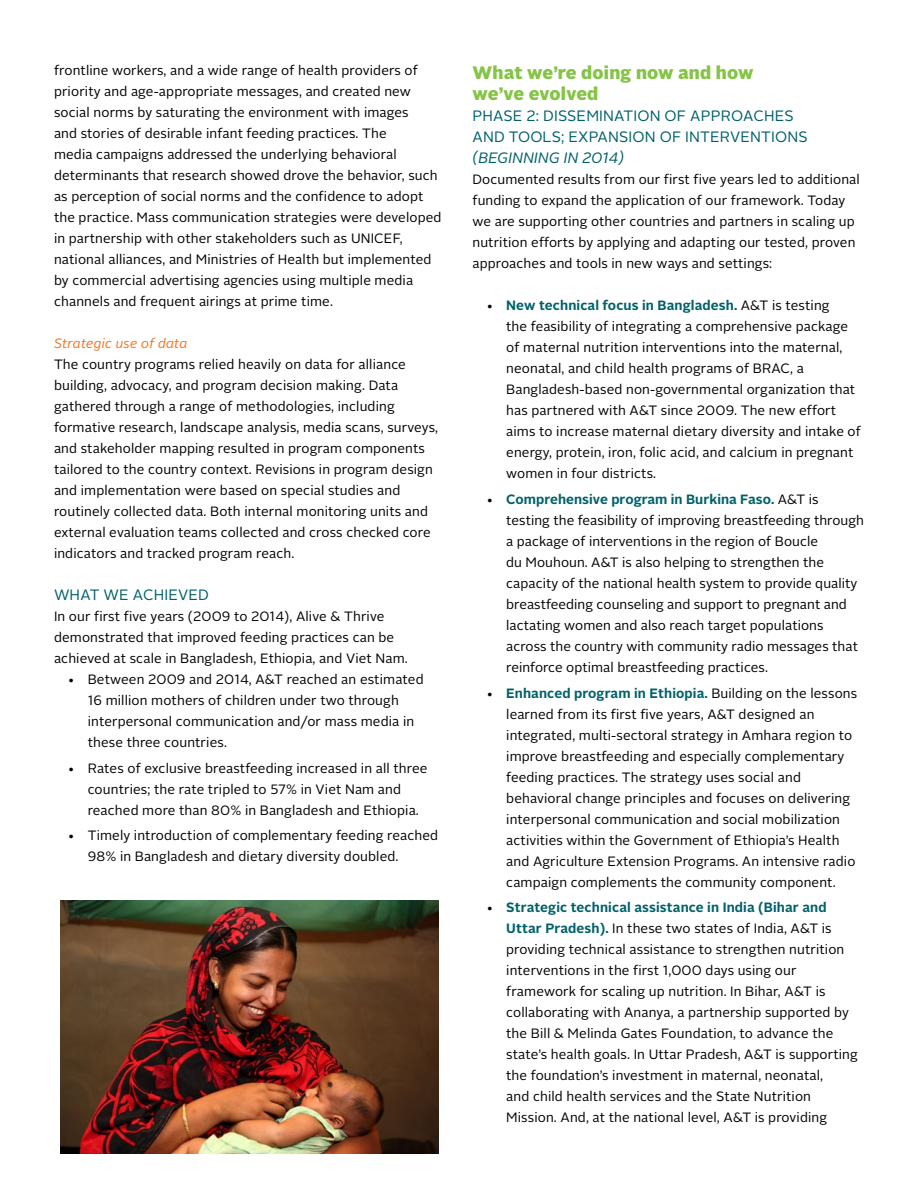
<style>
.page{position:relative;width:918px;height:1188px;background:#fff}
.page>*{position:absolute;margin:0;border:0;box-sizing:border-box;transform-origin:0 0}
.t1{font:900 18px/21.6px "Alright Sans";letter-spacing:.01em;color:#85c446}
.t2{font:15px/21px "Alright Sans";letter-spacing:.01em;color:#00616a}
.t3{font:italic 15px "Alright Sans";letter-spacing:.01em;color:#00616a}
.t4{font:13.5px/21px "Alright Sans";letter-spacing:.01em;color:#000}
.t5{font:italic 13.5px "Alright Sans";letter-spacing:.01em;color:#f47421}
.s1{font-weight:700;color:#00616a}
</style>
<div class="page">
<img style="left:61px;top:901px;width:378px;height:253px">
<p class="t4" style="left:54px;top:60px;width:389px">frontline workers, and a wide range of health providers of priority and age-appropriate messages, and created new social norms by saturating the environment with images<br>and stories of desirable infant feeding practices. The<br>media campaigns addressed the underlying behavioral determinants that research showed drove the behavior, such as perception of social norms and the confidence to adopt the practice. Mass communication strategies were developed in partnership with other stakeholders such as UNICEF, national alliances, and Ministries of Health but implemented by commercial advertising agencies using multiple media channels and frequent airings at prime time.</p>
<p class="t5" style="left:54px;top:335px;width:135px">Strategic use of data</p>
<p class="t4" style="left:54px;top:354px;width:386px">The country programs relied heavily on data for alliance building, advocacy, and program decision making. Data gathered through a range of methodologies, including formative research, landscape analysis, media scans, surveys, and stakeholder mapping resulted in program components tailored to the country context. Revisions in program design and implementation were based on special studies and routinely collected data. Both internal monitoring units and external evaluation teams collected and cross checked core indicators and tracked program reach.</p>
<p class="t2" style="left:54px;top:585px;width:156px">WHAT WE ACHIEVED</p>
<p class="t4" style="left:54px;top:606px;width:355px">In our first five years (2009 to 2014), Alive &amp; Thrive demonstrated that improved feeding practices can be achieved at scale in Bangladesh, Ethiopia, and Viet Nam.</p>
<p class="t4" style="left:88px;top:669px;width:337px;text-indent:-20px">• Between 2009 and 2014, A&amp;T reached an estimated 16 million mothers of children under two through interpersonal communication and/or mass media in these three countries.</p>
<p class="t4" style="left:88px;top:758px;width:341px;text-indent:-20px">• Rates of exclusive breastfeeding increased in all three countries; the rate tripled to 57% in Viet Nam and reached more than 80% in Bangladesh and Ethiopia.</p>
<p class="t4" style="left:88px;top:825px;width:352px;text-indent:-20px">• Timely introduction of complementary feeding reached<br>98% in Bangladesh and dietary diversity doubled.</p>
<h1 class="t1" style="left:472px;top:62px;width:283px">What we’re doing now and how we’ve evolved</h1>
<p class="t2" style="left:472px;top:106px;width:337px">PHASE 2: DISSEMINATION OF APPROACHES<br>AND TOOLS; EXPANSION OF INTERVENTIONS</p>
<p class="t3" style="left:472px;top:148px;width:153px">(BEGINNING IN 2014)</p>
<p class="t4" style="left:472px;top:169px;width:389px">Documented results from our first five years led to additional funding to expand the application of our framework. Today we are supporting other countries and partners in scaling up nutrition efforts by applying and adapting our tested, proven approaches and tools in new ways and settings:</p>
<p class="t4" style="left:506px;top:295px;width:356px;text-indent:-20px">• <span class="s1">New technical focus in Bangladesh.</span> A&amp;T is testing<br>the feasibility of integrating a comprehensive package of maternal nutrition interventions into the maternal, neonatal, and child health programs of BRAC, a Bangladesh-based non-governmental organization that has partnered with A&amp;T since 2009. The new effort aims to increase maternal dietary diversity and intake of energy, protein, iron, folic acid, and calcium in pregnant women in four districts.</p>
<p class="t4" style="left:506px;top:489px;width:359px;text-indent:-20px">• <span class="s1">Comprehensive program in Burkina Faso.</span> A&amp;T is testing the feasibility of improving breastfeeding through a package of interventions in the region of Boucle<br>du Mouhoun. A&amp;T is also helping to strengthen the capacity of the national health system to provide quality breastfeeding counseling and support to pregnant and lactating women and also reach target populations across the country with community radio messages that reinforce optimal breastfeeding practices.</p>
<p class="t4" style="left:506px;top:683px;width:352px;text-indent:-20px">• <span class="s1">Enhanced program in Ethiopia.</span> Building on the lessons learned from its first five years, A&amp;T designed an integrated, multi-sectoral strategy in Amhara region to improve breastfeeding and especially complementary feeding practices. The strategy uses social and behavioral change principles and focuses on delivering interpersonal communication and social mobilization activities within the Government of Ethiopia’s Health and Agriculture Extension Programs. An intensive radio campaign complements the community component.</p>
<p class="t4" style="left:506px;top:897px;width:353px;text-indent:-20px">• <span class="s1">Strategic technical assistance in India (Bihar and Uttar Pradesh).</span> In these two states of India, A&amp;T is providing technical assistance to strengthen nutrition interventions in the first 1,000 days using our framework for scaling up nutrition. In Bihar, A&amp;T is collaborating with Ananya, a partnership supported by the Bill &amp; Melinda Gates Foundation, to advance the state’s health goals. In Uttar Pradesh, A&amp;T is supporting the foundation’s investment in maternal, neonatal,<br>and child health services and the State Nutrition Mission. And, at the national level, A&amp;T is providing</p>
</div>
